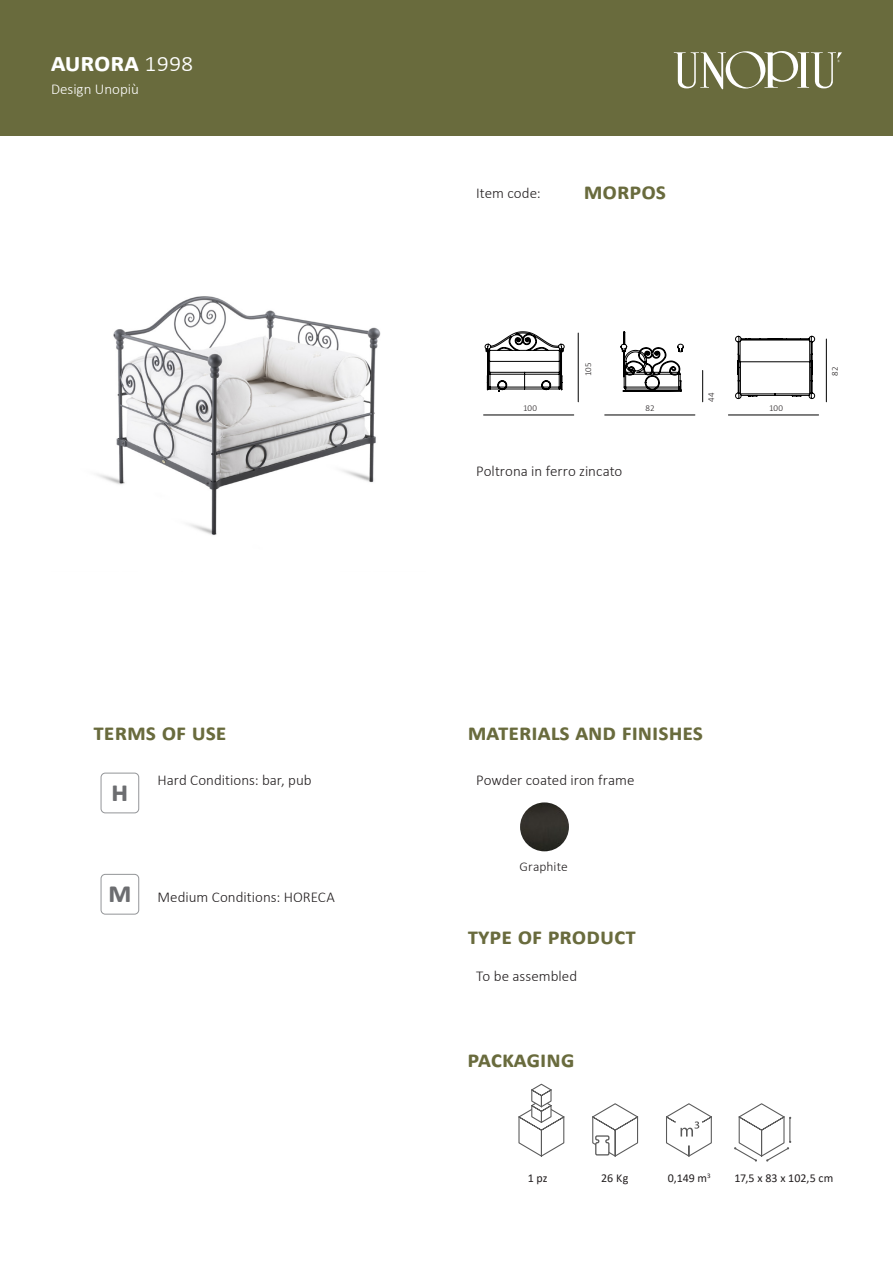
<style>
.page{position:relative;width:893px;height:1263px;background:#fff}
.page>*{position:absolute;margin:0;border:0;box-sizing:border-box;transform-origin:0 0}
.t1{font:700 30px "Calibri";color:#6c6d70}
.t2{font:700 27px "Calibri";letter-spacing:-.01em;color:#fff}
.Titoli{font:700 24px "Calibri";color:#696b3d}
.Descrizioni{font:300 15px "Calibri";color:#231f20}
.t3{font:300 15px "Calibri";color:#fff}
.Descrizioni_simboli{font:300 13.5px "Calibri";letter-spacing:.005em;color:#231f20}
.Descrizioni_simboli-2{font:12px "Calibri";color:#231f20}
.Descrizioni-2{font:300 9px "Calibri";letter-spacing:.015em;color:#231f20}
.s1{font-weight:300}
.s2{font-weight:700;font-size:30px;color:#6c6d70}
</style>
<div class="page">
<div style="left:101px;top:773px;width:38px;height:40px;border:1px solid #939598;border-radius:4px"></div>
<div style="left:101px;top:874px;width:38px;height:40px;border:1px solid #939598;border-radius:4px"></div>
<div style="left:0;top:0;width:893px;height:135px;background:#696b3d"></div>
<svg style="left:674px;top:51px;width:168px;height:38px"></svg>
<svg style="left:592px;top:1103px;width:47px;height:54px"></svg>
<svg style="left:666px;top:1103px;width:46px;height:54px"></svg>
<svg style="left:734px;top:1103px;width:57px;height:59px"></svg>
<svg style="left:518px;top:1083px;width:47px;height:74px"></svg>
<img style="left:97px;top:296px;width:284px;height:239px">
<svg style="left:485px;top:332px;width:79px;height:59px"></svg>
<svg style="left:621px;top:332px;width:62px;height:59px"></svg>
<svg style="left:735px;top:336px;width:80px;height:63px"></svg>
<hr style="left:484px;top:415px;width:90px;height:1px;background:#000">
<hr style="left:605px;top:415px;width:90px;height:1px;background:#000">
<hr style="left:728px;top:415px;width:91px;height:1px;background:#000">
<hr style="left:578px;top:333px;width:1px;height:69px;background:#000">
<hr style="left:702px;top:370px;width:1px;height:32px;background:#000">
<hr style="left:826px;top:339px;width:1px;height:63px;background:#000">
<img style="left:520px;top:802px;width:49px;height:49px;border-radius:24px">
<p class="t2" style="left:51px;top:43px;width:144px">aurora <span class="s1">1998</span></p>
<p class="t3" style="left:51px;top:79px;width:89px">Design Unopiù</p>
<h3 class="Titoli" style="left:94px;top:715px;width:135px">terms of use</h3>
<h1 class="t1" style="left:111px;top:770px;width:15px">H</h1>
<p class="Descrizioni" style="left:158px;top:771px;width:156px">Hard Conditions: bar, pub</p>
<p class="Descrizioni" style="left:108px;top:888px;width:228px"><span class="s2">M</span> Medium Conditions: HORECA</p>
<p class="Descrizioni" style="left:476px;top:183px;width:66px">Item code:</p>
<p class="Titoli" style="left:584px;top:174px;width:84px">morpos</p>
<p class="Descrizioni-2" style="left:583px;top:376px;width:15px;rotate:-90deg">105</p>
<p class="Descrizioni-2" style="left:706px;top:402px;width:11px;rotate:-90deg">44</p>
<p class="Descrizioni-2" style="left:523px;top:403px;width:16px">100</p>
<p class="Descrizioni-2" style="left:645px;top:403px;width:11px">82</p>
<p class="Descrizioni-2" style="left:769px;top:403px;width:16px">100</p>
<p class="Descrizioni" style="left:476px;top:461px;width:148px">Poltrona in ferro zincato</p>
<p class="Descrizioni-2" style="left:829px;top:376px;width:11px;rotate:-90deg">82</p>
<h3 class="Titoli" style="left:468px;top:715px;width:237px">Materials and finishes</h3>
<p class="Descrizioni" style="left:476px;top:770px;width:160px">Powder coated iron frame</p>
<p class="Descrizioni_simboli" style="left:520px;top:858px;width:50px">Graphite</p>
<h3 class="Titoli" style="left:468px;top:919px;width:170px">Type of product</h3>
<p class="Descrizioni" style="left:476px;top:966px;width:102px">To be assembled</p>
<h3 class="Titoli" style="left:468px;top:1042px;width:108px">Packaging</h3>
<p class="Descrizioni_simboli-2" style="left:528px;top:1170px;width:21px">1 pz</p>
<p class="Descrizioni_simboli-2" style="left:601px;top:1170px;width:29px">26 Kg</p>
<p class="Descrizioni_simboli-2" style="left:668px;top:1170px;width:45px">0,149 m<sup>3</sup></p>
<p class="Descrizioni_simboli-2" style="left:734px;top:1170px;width:101px">17,5 x 83 x 102,5 cm</p>
</div>
